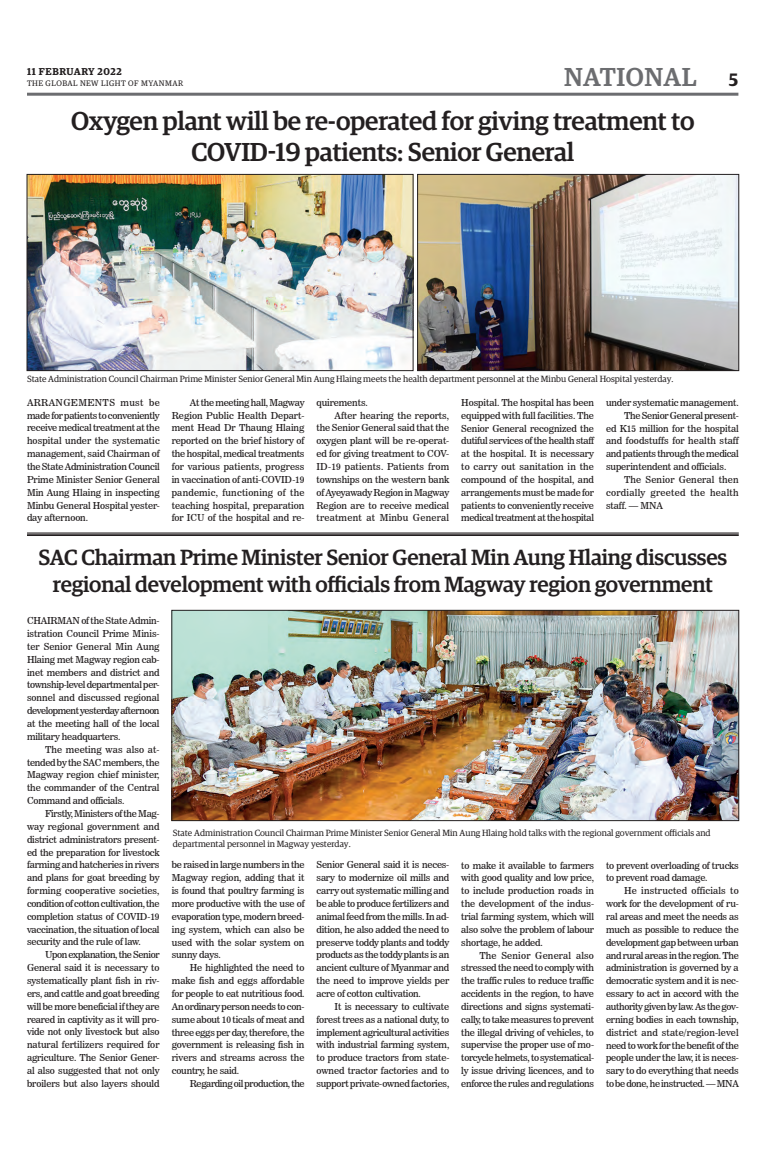
<style>
.page{position:relative;width:773px;height:1152px;background:#fff}
.page>*{position:absolute;margin:0;border:0;box-sizing:border-box;transform-origin:0 0}
.Brief_Head{font:500 26px/31.2px "Guardian Egyp";letter-spacing:-.01em;color:#231f20;text-align:center}
.t1{font:500 26px "Guardian Egyp";letter-spacing:.02em;color:#6c6d70}
.Brief_Head-2{font:500 22px/26.4px "Guardian Egyp";letter-spacing:-.01em;color:#231f20;text-align:center}
.t2{font:600 10px "Guardian Egyp";letter-spacing:.06em;color:#231f20}
._2nd_Body{font:9.5px/12.9px "News 706 BT Roman C";letter-spacing:-.015em;color:#231f20;text-align:justify}
._2nd_Body-2{font:9.5px "News 706 BT Roman C";letter-spacing:-.04em;color:#231f20}
.t3{font:9px/10.8px "Guardian Egyp";color:#231f20}
.t4{font:8px "Guardian Egyp";letter-spacing:.06em;color:#231f20}
.s1{font-weight:600;font-size:18px;color:#231f20}
</style>
<div class="page">
<hr style="left:27px;top:93px;width:711px;height:3px;background:#6c6d70">
<img style="left:29px;top:176px;width:382px;height:193px">
<div style="left:27px;top:174px;width:386px;height:197px;border:1px solid #231f20"></div>
<img style="left:419px;top:176px;width:317px;height:193px">
<div style="left:417px;top:174px;width:321px;height:197px;border:1px solid #231f20"></div>
<hr style="left:27px;top:533px;width:711px;height:1px;background:#231f20">
<hr style="left:27px;top:534px;width:711px;height:1px;background:#231f20">
<hr style="left:27px;top:535px;width:711px;height:1px;background:#231f20">
<img style="left:174px;top:612px;width:562px;height:207px">
<div style="left:172px;top:610px;width:566px;height:211px;border:1px solid #231f20"></div>
<p class="t2" style="left:27px;top:64px;width:96px">11 FEBRUARY 2022</p>
<p class="t4" style="left:27px;top:78px;width:158px">THE GLOBAL NEW LIGHT OF MYANMAR</p>
<h1 class="t1" style="left:564px;top:59px;width:176px">NATIONAL <span class="s1">5</span></h1>
<p class="Brief_Head" style="left:71px;top:104px;width:625px">Oxygen plant will be re-operated for giving treatment to<br>COVID-19 patients: Senior General</p>
<p class="t3" style="left:27px;top:373px;width:648px">State Administration Council Chairman Prime Minister Senior General Min Aung Hlaing meets the health department personnel at the Minbu General Hospital yesterday.</p>
<p class="_2nd_Body" style="left:27px;top:396px;width:134px">ARRANGEMENTS must be made for patients to conveniently receive medical treatment at the hospital under the systematic management, said Chairman of the State Administration Council Prime Minister Senior General Min Aung Hlaing in inspecting Minbu General Hospital yester&shy;day afternoon.</p>
<p class="_2nd_Body" style="left:172px;top:396px;width:134px;text-indent:18px">At the meeting hall, Magway Region Public Health Depart&shy;ment Head Dr Thaung Hlaing reported on the brief history of the hospital, medical treatments for various patients, progress in vaccination of anti-COVID-19 pandemic, functioning of the teaching hospital, preparation for ICU of the hospital and re-</p>
<p class="_2nd_Body" style="left:316px;top:396px;width:53px">quirements.</p>
<p class="_2nd_Body" style="left:316px;top:409px;width:134px;text-indent:18px">After hearing the reports, the Senior General said that the oxygen plant will be re-operat&shy;ed for giving treatment to COV-ID-19 patients. Patients from townships on the western bank of Ayeyawady Region in Magway Region are to receive medical treatment at Minbu General</p>
<p class="_2nd_Body" style="left:461px;top:396px;width:134px">Hospital. The hospital has been equipped with full facilities. The Senior General recognized the dutiful services of the health staff at the hospital. It is necessary to carry out sanitation in the compound of the hospital, and arrangements must be made for patients to conveniently receive medical treatment at the hospital</p>
<p class="_2nd_Body" style="left:606px;top:396px;width:134px">under systematic management.</p>
<p class="_2nd_Body" style="left:606px;top:409px;width:134px;text-indent:18px">The Senior General present&shy;ed K15 million for the hospital and foodstuffs for health staff and patients through the medical superintendent and officials.</p>
<p class="_2nd_Body" style="left:606px;top:473px;width:134px;text-indent:18px">The Senior General then cordially greeted the health staff. — MNA</p>
<p class="Brief_Head-2" style="left:38px;top:543px;width:690px">SAC Chairman Prime Minister Senior General Min Aung Hlaing discusses regional development with officials from Magway region government</p>
<p class="_2nd_Body" style="left:27px;top:614px;width:134px">CHAIRMAN of the State Admin&shy;istration Council Prime Minis&shy;ter Senior General Min Aung Hlaing met Magway region cab&shy;inet members and district and township-level departmental per&shy;sonnel and discussed regional development yesterday afternoon at the meeting hall of the local military headquarters.</p>
<p class="_2nd_Body" style="left:27px;top:743px;width:134px;text-indent:18px">The meeting was also at&shy;tended by the SAC members, the Magway region chief minister, the commander of the Central Command and officials.</p>
<p class="_2nd_Body" style="left:27px;top:807px;width:134px;text-indent:18px">Firstly, Ministers of the Mag&shy;way regional government and district administrators present&shy;ed the preparation for livestock farming and hatcheries in rivers and plans for goat breeding by forming cooperative societies, condition of cotton cultivation, the completion status of COVID-19 vaccination, the situation of local security and the rule of law.</p>
<p class="_2nd_Body" style="left:27px;top:948px;width:134px;text-indent:18px">Upon explanation, the Senior General said it is necessary to systematically plant fish in riv&shy;ers, and cattle and goat breeding will be more beneficial if they are reared in captivity as it will pro&shy;vide not only livestock but also natural fertilizers required for agriculture. The Senior Gener&shy;al also suggested that not only broilers but also layers should</p>
<p class="t3" style="left:173px;top:827px;width:539px">State Administration Council Chairman Prime Minister Senior General Min Aung Hlaing hold talks with the regional government officials and departmental personnel in Magway yesterday.</p>
<p class="_2nd_Body" style="left:172px;top:859px;width:134px">be raised in large numbers in the Magway region, adding that it is found that poultry farming is more productive with the use of evaporation type, modern breed&shy;ing system, which can also be used with the solar system on sunny days.</p>
<p class="_2nd_Body" style="left:172px;top:961px;width:134px;text-indent:18px">He highlighted the need to make fish and eggs affordable for people to eat nutritious food.<br>An ordinary person needs to con&shy;sume about 10 ticals of meat and three eggs per day, therefore, the government is releasing fish in rivers and streams across the country, he said.</p>
<p class="_2nd_Body-2" style="left:190px;top:1078px;width:116px">Regarding oil production, the</p>
<p class="_2nd_Body" style="left:316px;top:859px;width:134px">Senior General said it is neces&shy;sary to modernize oil mills and carry out systematic milling and be able to produce fertilizers and animal feed from the mills. In ad&shy;dition, he also added the need to preserve toddy plants and toddy products as the toddy plants is an ancient culture of Myanmar and the need to improve yields per acre of cotton cultivation.</p>
<p class="_2nd_Body" style="left:316px;top:1000px;width:134px;text-indent:18px">It is necessary to cultivate forest trees as a national duty, to implement agricultural activities with industrial farming system, to produce tractors from state&shy;owned tractor factories and to support private-owned factories,</p>
<p class="_2nd_Body" style="left:461px;top:859px;width:134px">to make it available to farmers with good quality and low price, to include production roads in the development of the indus&shy;trial farming system, which will also solve the problem of labour shortage, he added.</p>
<p class="_2nd_Body" style="left:461px;top:949px;width:134px;text-indent:18px">The Senior General also stressed the need to comply with the traffic rules to reduce traffic accidents in the region, to have directions and signs systemati&shy;cally, to take measures to prevent the illegal driving of vehicles, to supervise the proper use of mo&shy;torcycle helmets, to systematical&shy;ly issue driving licences, and to enforce the rules and regulations</p>
<p class="_2nd_Body" style="left:606px;top:859px;width:134px">to prevent overloading of trucks to prevent road damage.</p>
<p class="_2nd_Body" style="left:606px;top:884px;width:134px;text-indent:18px">He instructed officials to work for the development of ru&shy;ral areas and meet the needs as much as possible to reduce the development gap between urban and rural areas in the region. The administration is governed by a democratic system and it is nec&shy;essary to act in accord with the authority given by law. As the gov&shy;erning bodies in each township, district and state/region-level need to work for the benefit of the people under the law, it is neces&shy;sary to do everything that needs to be done, he instructed. — MNA</p>
</div>
